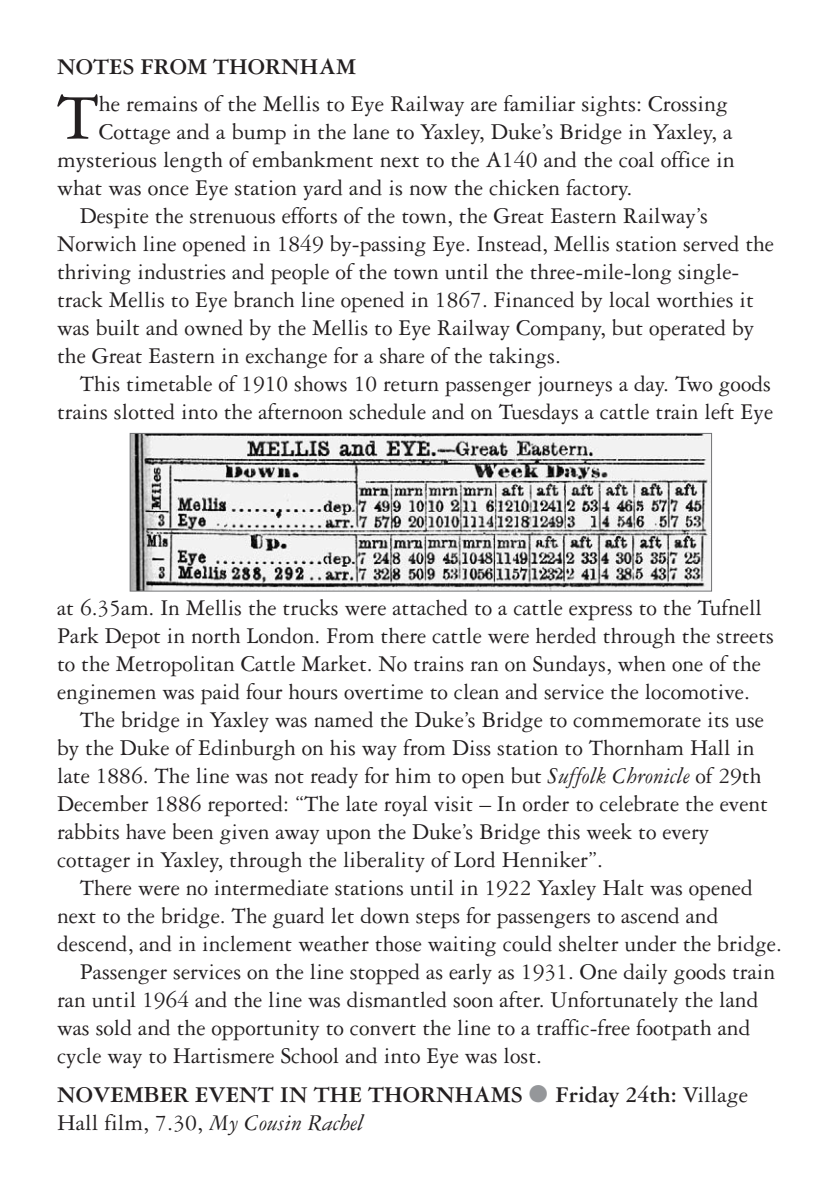
<style>
.page{position:relative;width:840px;height:1191px;background:#fff}
.page>*{position:absolute;margin:0;border:0;box-sizing:border-box;transform-origin:0 0}
.t1{font:69.6px "Garamond Three";color:#231f20}
.t2{font:24px/28px "Garamond Three";color:#231f20}
.t3{font:700 24px/28px "Garamond Three";color:#231f20}
.s1{font-style:italic}
.s2{color:#95979a}
.s3{font-weight:400}
.s4{font-weight:400;font-style:italic}
</style>
<div class="page">
<img style="left:132px;top:435px;width:577px;height:154px">
<div style="left:130px;top:433px;width:581px;height:158px;border:1px solid #717275"></div>
<p class="t3" style="left:57px;top:55px;width:300px">NOTES FROM THORNHAM</p>
<h1 class="t1" style="left:57px;top:94px;width:44px">T</h1>
<p class="t2" style="left:99px;top:91px;width:630px">he remains of the Mellis to Eye Railway are familiar sights: Crossing</p>
<p class="t2" style="left:99px;top:119px;width:634px">Cottage and a bump in the lane to Yaxley, Duke’s Bridge in Yaxley, a</p>
<p class="t2" style="left:57px;top:147px;width:678px">mysterious length of embankment next to the A140 and the coal office in</p>
<p class="t2" style="left:57px;top:175px;width:576px">what was once Eye station yard and is now the chicken factory.</p>
<p class="t2" style="left:80px;top:203px;width:629px">Despite the strenuous efforts of the town, the Great Eastern Railway’s</p>
<p class="t2" style="left:57px;top:231px;width:718px">Norwich line opened in 1849 by-passing Eye. Instead, Mellis station served the</p>
<p class="t2" style="left:57px;top:259px;width:683px">thriving industries and people of the town until the three-mile-long single-</p>
<p class="t2" style="left:57px;top:287px;width:697px">track Mellis to Eye branch line opened in 1867. Financed by local worthies it</p>
<p class="t2" style="left:57px;top:315px;width:698px">was built and owned by the Mellis to Eye Railway Company, but operated by</p>
<p class="t2" style="left:57px;top:343px;width:505px">the Great Eastern in exchange for a share of the takings.</p>
<p class="t2" style="left:80px;top:371px;width:692px">This timetable of 1910 shows 10 return passenger journeys a day. Two goods</p>
<p class="t2" style="left:57px;top:399px;width:717px">trains slotted into the afternoon schedule and on Tuesdays a cattle train left Eye</p>
<p class="t2" style="left:57px;top:595px;width:718px">at 6.35am. In Mellis the trucks were attached to a cattle express to the Tufnell Park Depot in north London. From there cattle were herded through the streets to the Metropolitan Cattle Market. No trains ran on Sundays, when one of the enginemen was paid four hours overtime to clean and service the locomotive.</p>
<p class="t2" style="left:57px;top:708px;width:712px;text-indent:23px">The bridge in Yaxley was named the Duke’s Bridge to commemorate its use by the Duke of Edinburgh on his way from Diss station to Thornham Hall in late 1886. The line was not ready for him to open but <span class="s1">Suffolk Chronicle</span> of 29th December 1886 reported: “The late royal visit – In order to celebrate the event rabbits have been given away upon the Duke’s Bridge this week to every cottager in Yaxley, through the liberality of Lord Henniker”.</p>
<p class="t2" style="left:80px;top:876px;width:674px">There were no intermediate stations until in 1922 Yaxley Halt was opened</p>
<p class="t2" style="left:57px;top:904px;width:662px">next to the bridge. The guard let down steps for passengers to ascend and</p>
<p class="t2" style="left:57px;top:932px;width:726px">descend, and in inclement weather those waiting could shelter under the bridge.</p>
<p class="t2" style="left:80px;top:960px;width:696px">Passenger services on the line stopped as early as 1931. One daily goods train</p>
<p class="t2" style="left:57px;top:988px;width:702px">ran until 1964 and the line was dismantled soon after. Unfortunately the land</p>
<p class="t2" style="left:57px;top:1016px;width:694px">was sold and the opportunity to convert the line to a traffic-free footpath and</p>
<p class="t2" style="left:57px;top:1044px;width:486px">cycle way to Hartismere School and into Eye was lost.</p>
<p class="t3" style="left:57px;top:1083px;width:692px">NOVEMBER EVENT IN THE THORNHAMS <span class="s2">●</span> Friday 24th: <span class="s3">Village<br>Hall film, 7.30,</span> <span class="s4">My Cousin Rachel</span></p>
</div>
